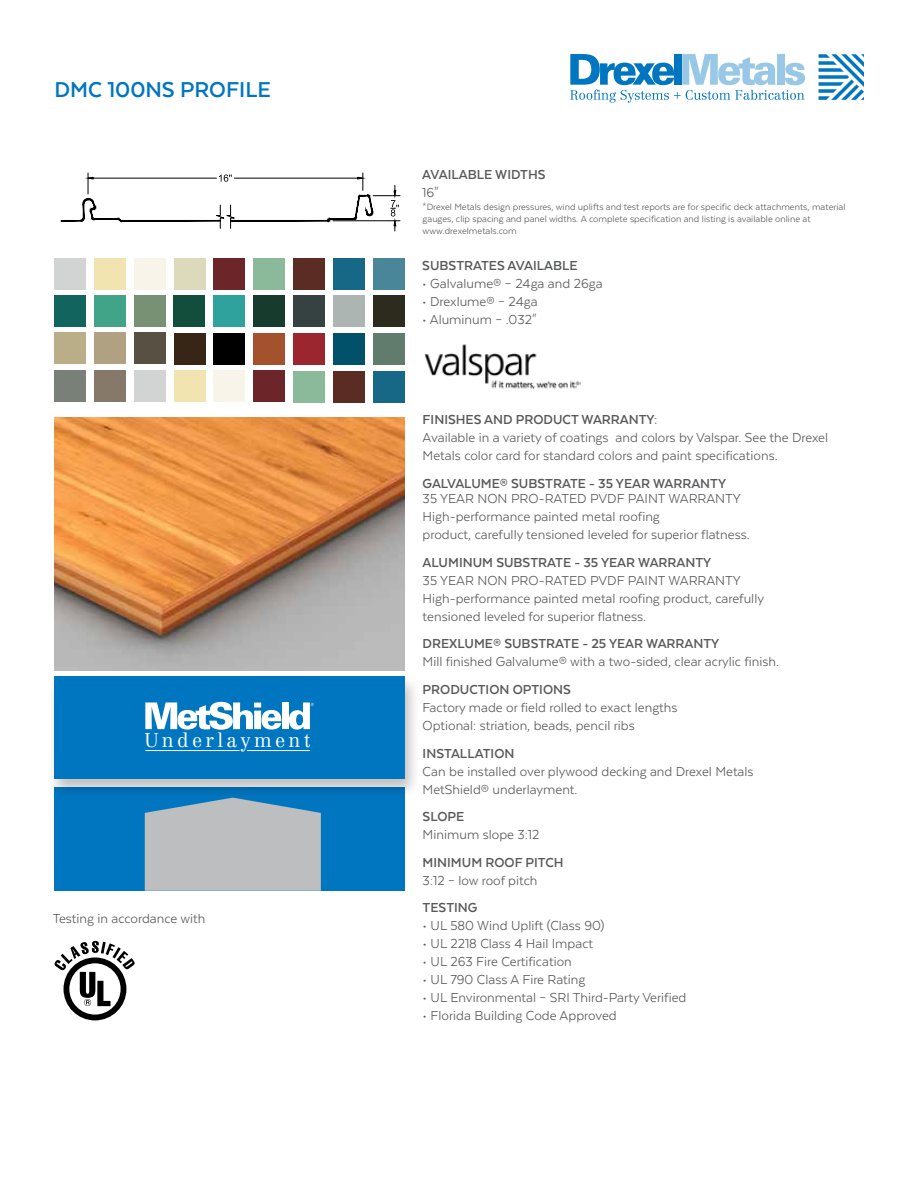
<style>
.page{position:relative;width:918px;height:1188px;background:#fff}
.page>*{position:absolute;margin:0;border:0;box-sizing:border-box;transform-origin:0 0}
.t1{font:700 24.75px "Texta";color:#0076c0}
.t2{font:300 19.5px "Centennial";letter-spacing:.17em;color:#fff}
.t3{font:15px/18px "Texta";color:#58595b}
.t4{font:700 15px "Texta";color:#58595b}
.t5{font:10.5px/12px "Texta";color:#58595b}
</style>
<div class="page">
<svg style="left:570px;top:54px;width:235px;height:49px"></svg>
<svg style="left:819px;top:54px;width:45px;height:46px"></svg>
<div style="left:55px;top:787px;width:350px;height:103px;background:#0076c0"></div>
<svg style="left:145px;top:799px;width:176px;height:92px;background:#aeb8c0"></svg>
<svg style="left:61px;top:173px;width:339px;height:58px"></svg>
<svg style="left:54px;top:941px;width:81px;height:79px"></svg>
<div style="left:47px;top:673px;width:373px;height:126px;background:#000;opacity:.25"></div>
<div style="left:55px;top:676px;width:350px;height:103px;background:#0076c0"></div>
<svg style="left:145px;top:702px;width:136px;height:28px"></svg>
<div style="left:282px;top:703px;width:7px;height:26px;background:#fff"></div>
<svg style="left:289px;top:703px;width:25px;height:27px"></svg>
<hr style="left:247px;top:750px;width:63px;height:1px;background:#fff">
<hr style="left:145px;top:750px;width:95px;height:1px;background:#fff">
<img style="left:55px;top:418px;width:350px;height:253px">
<div style="left:54px;top:259px;width:32px;height:31px;background:#d2d3d3"></div>
<div style="left:94px;top:259px;width:32px;height:31px;background:#f2e4b1"></div>
<div style="left:134px;top:259px;width:31px;height:31px;background:#f8f4e9"></div>
<div style="left:174px;top:259px;width:31px;height:31px;background:#dcdaba"></div>
<div style="left:214px;top:259px;width:31px;height:31px;background:#6c2629"></div>
<div style="left:253px;top:259px;width:32px;height:31px;background:#8bba9b"></div>
<div style="left:293px;top:259px;width:32px;height:31px;background:#5b2c24"></div>
<div style="left:174px;top:295px;width:31px;height:31px;background:#114f3c"></div>
<div style="left:214px;top:295px;width:31px;height:31px;background:#30a29e"></div>
<div style="left:253px;top:295px;width:32px;height:31px;background:#173b2c"></div>
<div style="left:293px;top:295px;width:32px;height:31px;background:#364241"></div>
<div style="left:333px;top:295px;width:32px;height:31px;background:#acb5b2"></div>
<div style="left:373px;top:295px;width:32px;height:31px;background:#2d2a1e"></div>
<div style="left:54px;top:333px;width:32px;height:31px;background:#baae89"></div>
<div style="left:293px;top:333px;width:32px;height:31px;background:#9c2630"></div>
<div style="left:333px;top:333px;width:32px;height:31px;background:#005169"></div>
<div style="left:373px;top:333px;width:32px;height:31px;background:#617b6d"></div>
<div style="left:54px;top:371px;width:32px;height:31px;background:#798078"></div>
<div style="left:94px;top:371px;width:32px;height:31px;background:#86796a"></div>
<div style="left:134px;top:371px;width:31px;height:31px;background:#d2d3d3"></div>
<div style="left:174px;top:371px;width:31px;height:31px;background:#f2e4b1"></div>
<div style="left:174px;top:333px;width:31px;height:31px;background:#372616"></div>
<div style="left:214px;top:333px;width:31px;height:31px;background:#000"></div>
<div style="left:253px;top:333px;width:32px;height:31px;background:#a4522e"></div>
<div style="left:293px;top:371px;width:32px;height:31px;background:#8bba9b"></div>
<div style="left:333px;top:259px;width:32px;height:31px;background:#166886"></div>
<div style="left:373px;top:259px;width:32px;height:31px;background:#498699"></div>
<div style="left:94px;top:333px;width:32px;height:31px;background:#afa182"></div>
<div style="left:134px;top:333px;width:31px;height:31px;background:#575043"></div>
<div style="left:214px;top:371px;width:31px;height:31px;background:#f8f4e9"></div>
<div style="left:253px;top:371px;width:32px;height:31px;background:#6c2629"></div>
<div style="left:333px;top:371px;width:32px;height:31px;background:#5b2c24"></div>
<div style="left:373px;top:371px;width:32px;height:31px;background:#166886"></div>
<div style="left:54px;top:295px;width:32px;height:31px;background:#12645f"></div>
<div style="left:94px;top:295px;width:32px;height:31px;background:#41a488"></div>
<div style="left:134px;top:295px;width:31px;height:31px;background:#789074"></div>
<img style="left:424px;top:344px;width:156px;height:46px">
<h1 class="t1" style="left:55px;top:77px;width:218px">DMC 100NS PROFILE</h1>
<h2 class="t2" style="left:145px;top:728px;width:167px">Underlayment</h2>
<p class="t3" style="left:53px;top:910px;width:154px">Testing in accordance with</p>
<p class="t4" style="left:422px;top:167px;width:125px">AVAILABLE WIDTHS</p>
<p class="t3" style="left:422px;top:183px;width:18px">16"</p>
<p class="t5" style="left:423px;top:201px;width:424px">*Drexel Metals design pressures, wind uplifts and test reports are for specific deck attachments, material gauges, clip spacing and panel widths. A complete specification and listing is available online at www.drexelmetals.com</p>
<p class="t4" style="left:422px;top:258px;width:157px">SUBSTRATES AVAILABLE</p>
<p class="t3" style="left:422px;top:274px;width:182px">• Galvalume® – 24ga and 26ga</p>
<p class="t3" style="left:422px;top:292px;width:117px">• Drexlume® – 24ga</p>
<p class="t3" style="left:422px;top:310px;width:116px">• Aluminum – .032"</p>
<p class="t4" style="left:423px;top:412px;width:236px">FINISHES AND PRODUCT WARRANTY:</p>
<p class="t3" style="left:423px;top:428px;width:407px">Available in a variety of coatings and colors by Valspar. See the Drexel<br>Metals color card for standard colors and paint specifications.</p>
<p class="t4" style="left:423px;top:475px;width:305px">GALVALUME® SUBSTRATE - 35 YEAR WARRANTY</p>
<p class="t3" style="left:423px;top:490px;width:329px">35 YEAR NON PRO-RATED PVDF PAINT WARRANTY<br>High-performance painted metal roofing<br>product, carefully tensioned leveled for superior flatness.</p>
<p class="t4" style="left:423px;top:555px;width:290px">ALUMINUM SUBSTRATE - 35 YEAR WARRANTY</p>
<p class="t3" style="left:423px;top:571px;width:343px">35 YEAR NON PRO-RATED PVDF PAINT WARRANTY<br>High-performance painted metal roofing product, carefully tensioned leveled for superior flatness.</p>
<p class="t4" style="left:423px;top:636px;width:298px">DREXLUME® SUBSTRATE - 25 YEAR WARRANTY</p>
<p class="t3" style="left:423px;top:653px;width:358px">Mill finished Galvalume® with a two-sided, clear acrylic finish.</p>
<p class="t4" style="left:423px;top:682px;width:150px">PRODUCTION OPTIONS</p>
<p class="t3" style="left:423px;top:698px;width:256px">Factory made or field rolled to exact lengths<br>Optional: striation, beads, pencil ribs</p>
<p class="t4" style="left:423px;top:745px;width:93px">INSTALLATION</p>
<p class="t3" style="left:423px;top:762px;width:333px">Can be installed over plywood decking and Drexel Metals<br>MetShield® underlayment.</p>
<p class="t4" style="left:423px;top:809px;width:43px">SLOPE</p>
<p class="t3" style="left:423px;top:826px;width:118px">Minimum slope 3:12</p>
<p class="t4" style="left:423px;top:855px;width:142px">MINIMUM ROOF PITCH</p>
<p class="t3" style="left:423px;top:871px;width:116px">3:12 – low roof pitch</p>
<p class="t4" style="left:423px;top:900px;width:56px">TESTING</p>
<p class="t3" style="left:423px;top:917px;width:183px">• UL 580 Wind Uplift (Class 90)</p>
<p class="t3" style="left:423px;top:935px;width:172px">• UL 2218 Class 4 Hail Impact</p>
<p class="t3" style="left:423px;top:953px;width:151px">• UL 263 Fire Certification</p>
<p class="t3" style="left:423px;top:971px;width:164px">• UL 790 Class A Fire Rating</p>
<p class="t3" style="left:423px;top:989px;width:265px">• UL Environmental – SRI Third-Party Verified</p>
<p class="t3" style="left:423px;top:1007px;width:196px">• Florida Building Code Approved</p>
</div>
